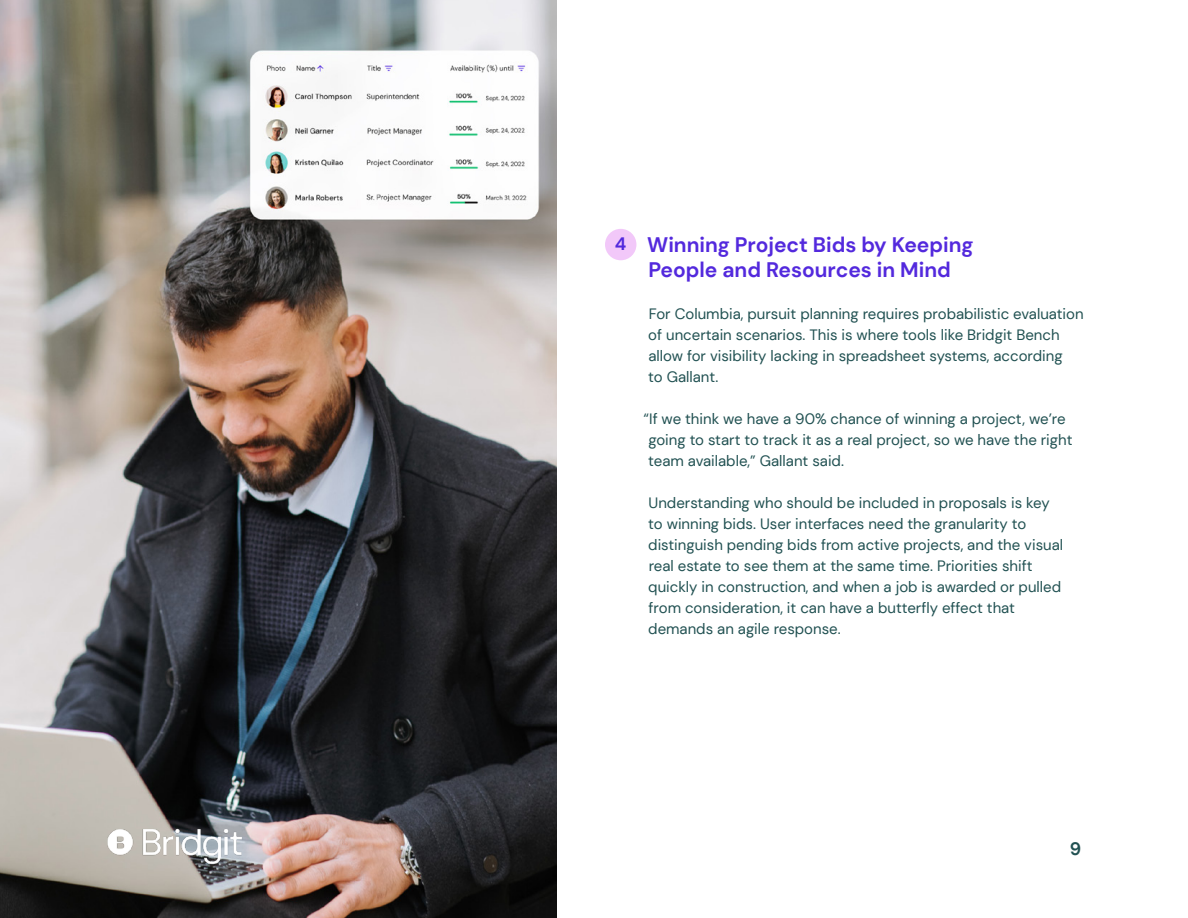
<style>
.page{position:relative;width:1188px;height:918px;background:#fff}
.page>*{position:absolute;margin:0;border:0;box-sizing:border-box;transform-origin:0 0}
.t1{font:700 21px "DM Sans";color:#5329dd}
.t2{font:700 18px "DM Sans";color:#5329dd}
.t3{font:700 18px "DM Sans";color:#215152}
.t4{font:15px/21px "DM Sans";color:#215152}
</style>
<div class="page">
<img style="left:0;top:0;width:556px;height:918px">
<div style="left:605px;top:229px;width:31px;height:31px;background:#f2c8f9;border-radius:50%"></div>
<img style="left:90px;top:813px;width:169px;height:58px">
<p class="t2" style="left:615px;top:233px;width:13px">4</p>
<p class="t1" style="left:647px;top:232px;width:328px">Winning Project Bids by Keeping</p>
<p class="t1" style="left:648px;top:257px;width:304px">People and Resources in Mind</p>
<p class="t4" style="left:648px;top:303px;width:437px">For Columbia, pursuit planning requires probabilistic evaluation of uncertain scenarios. This is where tools like Bridgit Bench allow for visibility lacking in spreadsheet systems, according</p>
<p class="t4" style="left:648px;top:366px;width:72px">to Gallant.</p>
<p class="t4" style="left:648px;top:408px;width:426px;text-indent:-5px">“If we think we have a 90% chance of winning a project, we’re going to start to track it as a real project, so we have the right team available,” Gallant said.</p>
<p class="t4" style="left:649px;top:492px;width:403px">Understanding who should be included in proposals is key</p>
<p class="t4" style="left:648px;top:513px;width:416px">to winning bids. User interfaces need the granularity to distinguish pending bids from active projects, and the visual</p>
<p class="t4" style="left:649px;top:555px;width:385px">real estate to see them at the same time. Priorities shift</p>
<p class="t4" style="left:648px;top:576px;width:414px">quickly in construction, and when a job is awarded or pulled from consideration, it can have a butterfly effect that</p>
<p class="t4" style="left:648px;top:618px;width:194px">demands an agile response.</p>
<p class="t3" style="left:1070px;top:837px;width:13px">9</p>
</div>
